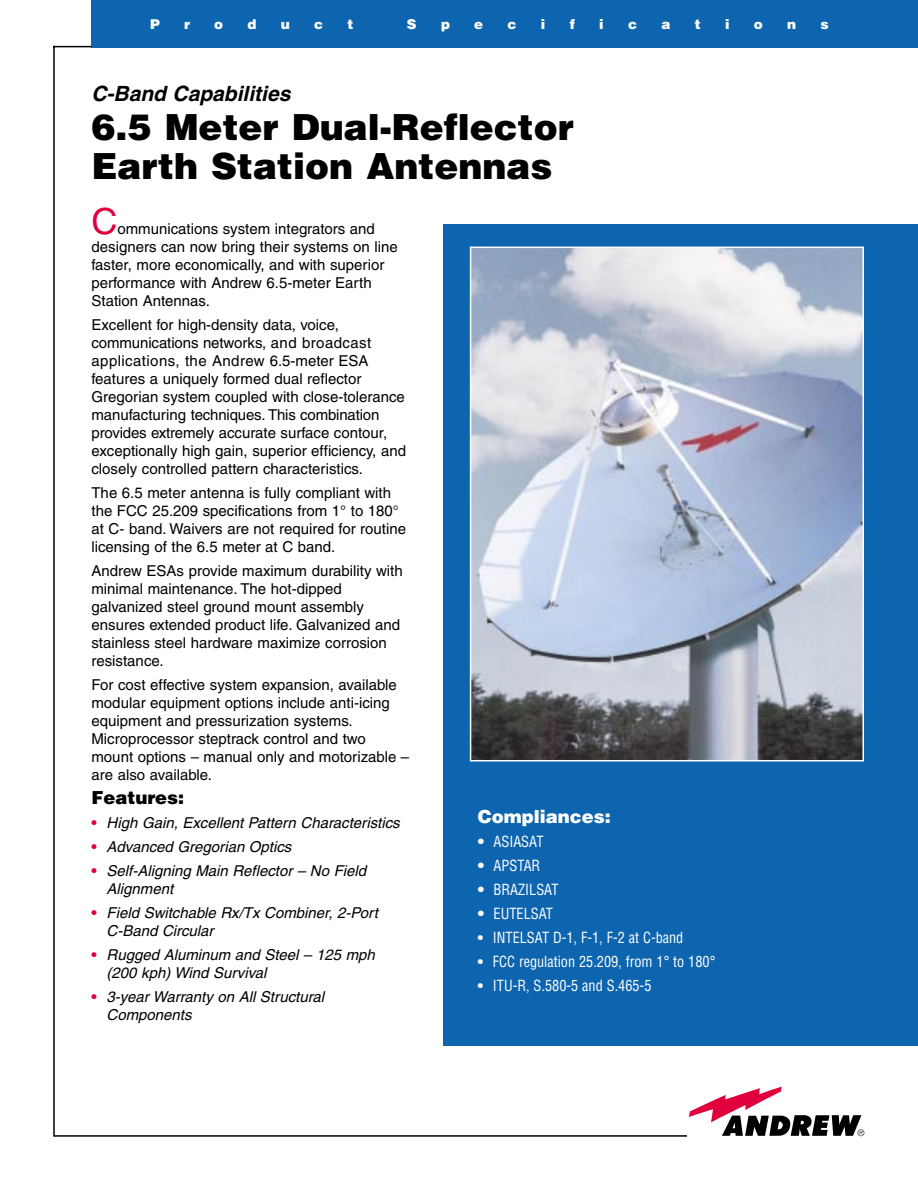
<style>
.page{position:relative;width:918px;height:1188px;background:#fff}
.page>*{position:absolute;margin:0;border:0;box-sizing:border-box;transform-origin:0 0}
.t1{font:900 36px/39px "Helvetica";color:#000}
.t2{font:36px "Helvetica";color:#e0003e}
.t3{font:italic 700 21px "Helvetica";color:#000}
.t4{font:900 18px "Helvetica";color:#fff}
.t5{font:900 18px "Helvetica";color:#000}
.t6{font:15px/18px "Helvetica";color:#000}
.t7{font:italic 15px/18px "Helvetica";color:#000}
.t8{font:condensed 15px "Helvetica";color:#fff;scale:.95 1}
.t9{font:900 13.5px "Helvetica";color:#fff}
.s1{font-weight:700;font-style:normal;color:#e0003e}
.s2{font-weight:700}
.s3{font-weight:700;font-stretch:normal}
</style>
<div class="page">
<div style="left:443px;top:224px;width:475px;height:822px;background:#0d65af"></div>
<div style="left:91px;top:0;width:827px;height:47px;background:#0d65af"></div>
<hr style="left:53px;top:46px;width:39px;height:1px;background:#000">
<hr style="left:53px;top:46px;width:2px;height:1091px;background:#000">
<svg style="left:689px;top:1087px;width:175px;height:49px"></svg>
<hr style="left:54px;top:1135px;width:633px;height:2px;background:#000">
<img style="left:473px;top:250px;width:388px;height:508px">
<div style="left:470px;top:247px;width:394px;height:514px;border:2px solid #fff"></div>
<p class="t9" style="left:150px;top:19px;width:11px">P</p>
<p class="t9" style="left:184px;top:19px;width:7px">r</p>
<p class="t9" style="left:214px;top:19px;width:11px">o</p>
<p class="t9" style="left:247px;top:19px;width:11px">d</p>
<p class="t9" style="left:281px;top:19px;width:11px">u</p>
<p class="t9" style="left:314px;top:19px;width:11px">c</p>
<p class="t9" style="left:347px;top:19px;width:7px">t</p>
<p class="t9" style="left:407px;top:19px;width:11px">S</p>
<p class="t9" style="left:441px;top:19px;width:11px">p</p>
<p class="t9" style="left:474px;top:19px;width:11px">e</p>
<p class="t9" style="left:508px;top:19px;width:11px">c</p>
<p class="t9" style="left:541px;top:19px;width:6px">i</p>
<p class="t9" style="left:570px;top:19px;width:7px">f</p>
<p class="t9" style="left:599px;top:19px;width:6px">i</p>
<p class="t9" style="left:628px;top:19px;width:11px">c</p>
<p class="t9" style="left:661px;top:19px;width:11px">a</p>
<p class="t9" style="left:695px;top:19px;width:7px">t</p>
<p class="t9" style="left:725px;top:19px;width:6px">i</p>
<p class="t9" style="left:754px;top:19px;width:11px">o</p>
<p class="t9" style="left:787px;top:19px;width:11px">n</p>
<p class="t9" style="left:820px;top:19px;width:10px">s</p>
<h2 class="t3" style="left:92px;top:85px;width:200px">C-Band Capabilities</h2>
<h1 class="t1" style="left:92px;top:110px;width:484px">6.5 Meter Dual-Reflector<br>Earth Station Antennas</h1>
<h1 class="t2" style="left:92px;top:208px;width:27px">C</h1>
<p class="t6" style="left:92px;top:221px;width:308px;text-indent:26px">ommunications system integrators and designers can now bring their systems on line faster, more economically, and with superior performance with Andrew 6.5-meter Earth Station Antennas.</p>
<p class="t6" style="left:92px;top:317px;width:316px">Excellent for high-density data, voice, communications networks, and broadcast applications, the Andrew 6.5-meter ESA features a uniquely formed dual reflector Gregorian system coupled with close-tolerance manufacturing techniques. This combination provides extremely accurate surface contour, exceptionally high gain, superior efficiency, and closely controlled pattern characteristics.</p>
<p class="t6" style="left:92px;top:485px;width:316px">The 6.5 meter antenna is fully compliant with the FCC 25.209 specifications from 1° to 180° at C- band. Waivers are not required for routine licensing of the 6.5 meter at C band.</p>
<p class="t6" style="left:92px;top:563px;width:313px">Andrew ESAs provide maximum durability with minimal maintenance. The hot-dipped galvanized steel ground mount assembly ensures extended product life. Galvanized and stainless steel hardware maximize corrosion resistance.</p>
<p class="t6" style="left:92px;top:677px;width:319px">For cost effective system expansion, available modular equipment options include anti-icing equipment and pressurization systems.<br>Microprocessor steptrack control and two mount options – manual only and motorizable – are also available.</p>
<p class="t5" style="left:92px;top:791px;width:94px">Features:</p>
<p class="t7" style="left:92px;top:815px;width:310px"><span class="s1">•</span> High Gain, Excellent Pattern Characteristics</p>
<p class="t7" style="left:92px;top:839px;width:201px"><span class="s1">•</span> Advanced Gregorian Optics</p>
<p class="t7" style="left:107px;top:863px;width:261px;text-indent:-15px"><span class="s1">•</span> Self-Aligning Main Reflector – No Field<br>Alignment</p>
<p class="t7" style="left:107px;top:905px;width:273px;text-indent:-15px"><span class="s1">•</span> Field Switchable Rx/Tx Combiner, 2-Port<br>C-Band Circular</p>
<p class="t7" style="left:107px;top:947px;width:270px;text-indent:-15px"><span class="s1">•</span> Rugged Aluminum and Steel – 125 mph (200 kph) Wind Survival</p>
<p class="t7" style="left:107px;top:989px;width:219px;text-indent:-15px"><span class="s1">•</span> 3-year Warranty on All Structural<br>Components</p>
<p class="t4" style="left:478px;top:810px;width:135px">Compliances:</p>
<p class="t8" style="left:478px;top:836px;width:71px"><span class="s2">•</span> ASIASAT</p>
<p class="t8" style="left:478px;top:860px;width:67px"><span class="s2">•</span> APSTAR</p>
<p class="t8" style="left:478px;top:884px;width:86px"><span class="s2">•</span> BRAZILSAT</p>
<p class="t8" style="left:478px;top:908px;width:81px"><span class="s2">•</span> EUTELSAT</p>
<p class="t8" style="left:478px;top:932px;width:218px"><span class="s3">•</span> INTELSAT D-1, F-1, F-2 at C-band</p>
<p class="t8" style="left:478px;top:956px;width:252px"><span class="s3">•</span> FCC regulation 25.209, from 1° to 180°</p>
<p class="t8" style="left:478px;top:980px;width:184px"><span class="s3">•</span> ITU-R, S.580-5 and S.465-5</p>
</div>
